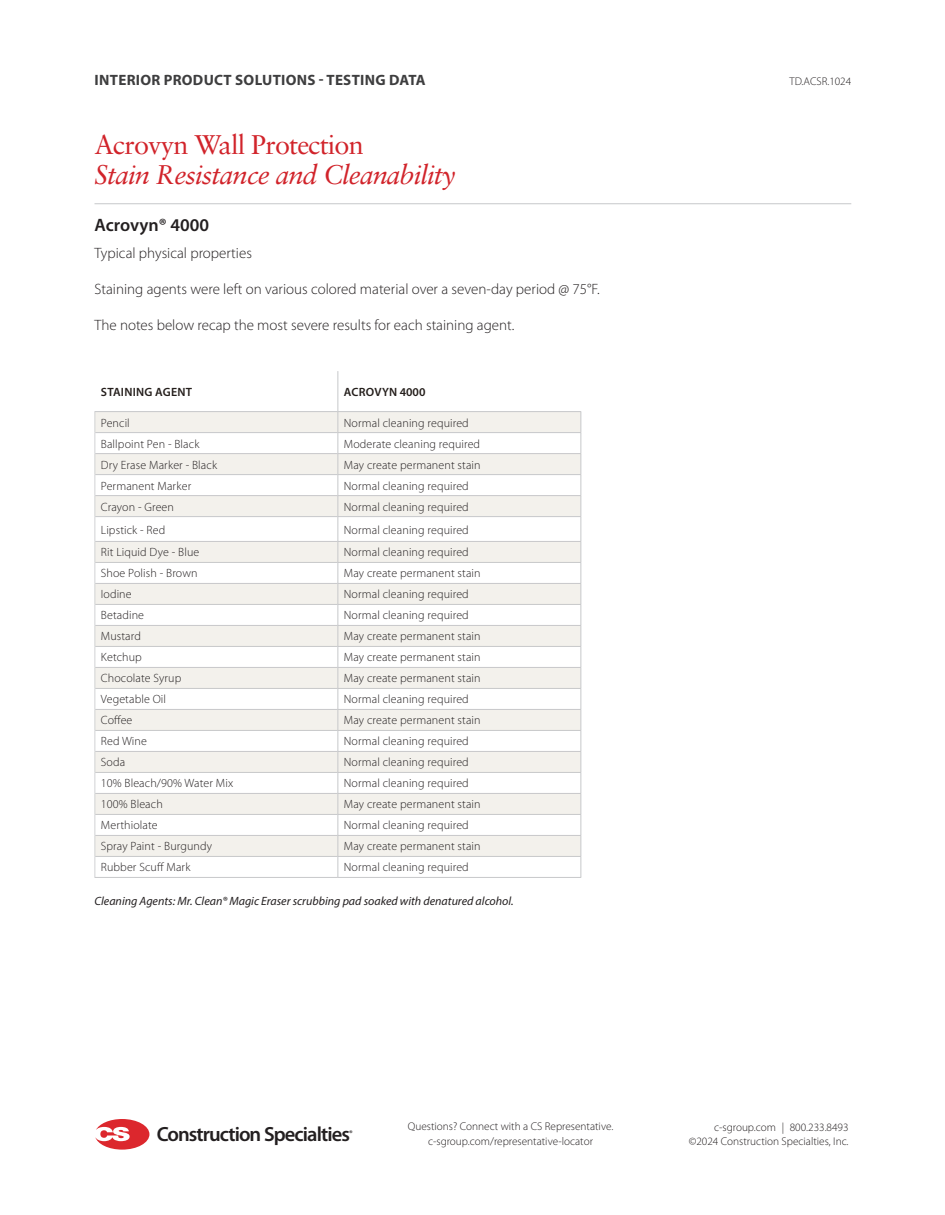
<style>
.page{position:relative;width:945px;height:1215px;background:#fff}
.page>*{position:absolute;margin:0;border:0;box-sizing:border-box;transform-origin:0 0}
.Red_Title{font:italic 27px "Sabon LT Pro";letter-spacing:-.03em;color:#d1232a}
.Red_Title-2{font:27px "Sabon LT Pro";letter-spacing:-.03em;color:#d1232a}
.t1{font:600 20.55px "Myriad Pro";letter-spacing:-.045em;color:#231f20}
.Bullet_List_Subhead_w_Rule{font:600 18px "Myriad Pro";color:#231f20}
.t2{font:300 15px "Myriad Pro";color:#231f20}
.t3{font:700 15px "Myriad Pro";letter-spacing:.02em;color:#3e3e3f}
.Light_Body_Copy__11pt{font:300 12px "Myriad Pro";letter-spacing:.01em;color:#231f20}
.t4{font:italic 12px "Myriad Pro";color:#231f20}
.Light_Body_Copy__11pt-2{font:600 12px "Myriad Pro";letter-spacing:.02em;color:#241e1b}
.t5{font:300 11.25px/14.2px "Myriad Pro";color:#231f20;text-align:center}
.t6{font:600 8.25px "Myriad Pro";color:#231f20}
</style>
<div class="page">
<svg style="left:95px;top:1119px;width:54px;height:31px"></svg>
<hr style="left:94px;top:203px;width:757px;height:1px;background:#c7c8ca">
<div style="left:95px;top:412px;width:485px;height:20px;background:#f3f1ec"></div>
<svg style="left:95px;top:433px;width:485px;height:444px"></svg>
<hr style="left:94px;top:411px;width:244px;height:1px;background:#c7c8ca">
<hr style="left:95px;top:432px;width:243px;height:1px;background:#c7c8ca">
<hr style="left:338px;top:432px;width:243px;height:1px;background:#c7c8ca">
<hr style="left:338px;top:453px;width:243px;height:1px;background:#c7c8ca">
<hr style="left:338px;top:474px;width:243px;height:1px;background:#c7c8ca">
<hr style="left:338px;top:495px;width:243px;height:1px;background:#c7c8ca">
<hr style="left:338px;top:516px;width:243px;height:1px;background:#c7c8ca">
<hr style="left:338px;top:541px;width:243px;height:1px;background:#c7c8ca">
<hr style="left:338px;top:562px;width:243px;height:1px;background:#c7c8ca">
<hr style="left:338px;top:583px;width:243px;height:1px;background:#c7c8ca">
<hr style="left:338px;top:604px;width:243px;height:1px;background:#c7c8ca">
<hr style="left:338px;top:625px;width:243px;height:1px;background:#c7c8ca">
<hr style="left:338px;top:646px;width:243px;height:1px;background:#c7c8ca">
<hr style="left:338px;top:667px;width:243px;height:1px;background:#c7c8ca">
<hr style="left:338px;top:688px;width:243px;height:1px;background:#c7c8ca">
<hr style="left:338px;top:709px;width:243px;height:1px;background:#c7c8ca">
<hr style="left:338px;top:730px;width:243px;height:1px;background:#c7c8ca">
<hr style="left:338px;top:751px;width:243px;height:1px;background:#c7c8ca">
<hr style="left:338px;top:772px;width:243px;height:1px;background:#c7c8ca">
<hr style="left:338px;top:793px;width:243px;height:1px;background:#c7c8ca">
<hr style="left:338px;top:814px;width:243px;height:1px;background:#c7c8ca">
<hr style="left:338px;top:835px;width:243px;height:1px;background:#c7c8ca">
<hr style="left:338px;top:856px;width:243px;height:1px;background:#c7c8ca">
<svg style="left:338px;top:412px;width:1px;height:465px"></svg>
<svg style="left:580px;top:412px;width:1px;height:465px"></svg>
<hr style="left:338px;top:877px;width:243px;height:1px;background:#c7c8ca">
<svg style="left:94px;top:412px;width:1px;height:465px"></svg>
<hr style="left:95px;top:453px;width:243px;height:1px;background:#c7c8ca">
<hr style="left:95px;top:474px;width:243px;height:1px;background:#c7c8ca">
<hr style="left:95px;top:495px;width:243px;height:1px;background:#c7c8ca">
<hr style="left:95px;top:516px;width:243px;height:1px;background:#c7c8ca">
<hr style="left:95px;top:541px;width:243px;height:1px;background:#c7c8ca">
<hr style="left:95px;top:562px;width:243px;height:1px;background:#c7c8ca">
<hr style="left:95px;top:583px;width:243px;height:1px;background:#c7c8ca">
<hr style="left:95px;top:604px;width:243px;height:1px;background:#c7c8ca">
<hr style="left:95px;top:625px;width:243px;height:1px;background:#c7c8ca">
<hr style="left:95px;top:646px;width:243px;height:1px;background:#c7c8ca">
<hr style="left:95px;top:667px;width:243px;height:1px;background:#c7c8ca">
<hr style="left:95px;top:688px;width:243px;height:1px;background:#c7c8ca">
<hr style="left:95px;top:709px;width:243px;height:1px;background:#c7c8ca">
<hr style="left:95px;top:730px;width:243px;height:1px;background:#c7c8ca">
<hr style="left:95px;top:751px;width:243px;height:1px;background:#c7c8ca">
<hr style="left:95px;top:772px;width:243px;height:1px;background:#c7c8ca">
<hr style="left:95px;top:793px;width:243px;height:1px;background:#c7c8ca">
<hr style="left:95px;top:814px;width:243px;height:1px;background:#c7c8ca">
<hr style="left:95px;top:835px;width:243px;height:1px;background:#c7c8ca">
<hr style="left:95px;top:856px;width:243px;height:1px;background:#c7c8ca">
<hr style="left:94px;top:877px;width:244px;height:1px;background:#c7c8ca">
<hr style="left:338px;top:371px;width:1px;height:40px;background:#c7c8ca">
<hr style="left:338px;top:411px;width:243px;height:1px;background:#c7c8ca">
<p class="t3" style="left:95px;top:72px;width:333px">INTERIOR PRODUCT SOLUTIONS - TESTING DATA</p>
<p class="Red_Title-2" style="left:94px;top:128px;width:271px">Acrovyn Wall Protection</p>
<p class="Red_Title" style="left:94px;top:157px;width:363px">Stain Resistance and Cleanability</p>
<p class="Bullet_List_Subhead_w_Rule" style="left:94px;top:213px;width:116px">Acrovyn® 4000</p>
<p class="t2" style="left:94px;top:244px;width:159px">Typical physical properties</p>
<p class="t2" style="left:94px;top:280px;width:507px">Staining agents were left on various colored material over a seven-day period @ 75°F.</p>
<p class="t2" style="left:94px;top:316px;width:421px">The notes below recap the most severe results for each staining agent.</p>
<p class="Light_Body_Copy__11pt-2" style="left:101px;top:384px;width:93px">STAINING AGENT</p>
<p class="Light_Body_Copy__11pt-2" style="left:344px;top:384px;width:83px">ACROVYN 4000</p>
<p class="Light_Body_Copy__11pt" style="left:101px;top:415px;width:30px">Pencil</p>
<p class="Light_Body_Copy__11pt" style="left:344px;top:415px;width:126px">Normal cleaning required</p>
<p class="Light_Body_Copy__11pt" style="left:101px;top:436px;width:100px">Ballpoint Pen - Black</p>
<p class="Light_Body_Copy__11pt" style="left:344px;top:436px;width:138px">Moderate cleaning required</p>
<p class="Light_Body_Copy__11pt" style="left:101px;top:457px;width:118px">Dry Erase Marker - Black</p>
<p class="Light_Body_Copy__11pt" style="left:344px;top:457px;width:138px">May create permanent stain</p>
<p class="Light_Body_Copy__11pt" style="left:101px;top:478px;width:92px">Permanent Marker</p>
<p class="Light_Body_Copy__11pt" style="left:344px;top:478px;width:126px">Normal cleaning required</p>
<p class="Light_Body_Copy__11pt" style="left:101px;top:499px;width:75px">Crayon - Green</p>
<p class="Light_Body_Copy__11pt" style="left:344px;top:499px;width:126px">Normal cleaning required</p>
<p class="Light_Body_Copy__11pt" style="left:101px;top:522px;width:66px">Lipstick - Red</p>
<p class="Light_Body_Copy__11pt" style="left:344px;top:522px;width:126px">Normal cleaning required</p>
<p class="Light_Body_Copy__11pt" style="left:101px;top:545px;width:100px">Rit Liquid Dye - Blue</p>
<p class="Light_Body_Copy__11pt" style="left:344px;top:545px;width:126px">Normal cleaning required</p>
<p class="Light_Body_Copy__11pt" style="left:101px;top:566px;width:98px">Shoe Polish - Brown</p>
<p class="Light_Body_Copy__11pt" style="left:344px;top:566px;width:138px">May create permanent stain</p>
<p class="Light_Body_Copy__11pt" style="left:101px;top:587px;width:32px">Iodine</p>
<p class="Light_Body_Copy__11pt" style="left:344px;top:587px;width:126px">Normal cleaning required</p>
<p class="Light_Body_Copy__11pt" style="left:101px;top:608px;width:45px">Betadine</p>
<p class="Light_Body_Copy__11pt" style="left:344px;top:608px;width:126px">Normal cleaning required</p>
<p class="Light_Body_Copy__11pt" style="left:101px;top:629px;width:42px">Mustard</p>
<p class="Light_Body_Copy__11pt" style="left:344px;top:629px;width:138px">May create permanent stain</p>
<p class="Light_Body_Copy__11pt" style="left:101px;top:650px;width:43px">Ketchup</p>
<p class="Light_Body_Copy__11pt" style="left:344px;top:650px;width:138px">May create permanent stain</p>
<p class="Light_Body_Copy__11pt" style="left:101px;top:671px;width:82px">Chocolate Syrup</p>
<p class="Light_Body_Copy__11pt" style="left:344px;top:671px;width:138px">May create permanent stain</p>
<p class="Light_Body_Copy__11pt" style="left:101px;top:692px;width:67px">Vegetable Oil</p>
<p class="Light_Body_Copy__11pt" style="left:344px;top:692px;width:126px">Normal cleaning required</p>
<p class="Light_Body_Copy__11pt" style="left:101px;top:713px;width:33px">Coffee</p>
<p class="Light_Body_Copy__11pt" style="left:344px;top:713px;width:138px">May create permanent stain</p>
<p class="Light_Body_Copy__11pt" style="left:101px;top:734px;width:48px">Red Wine</p>
<p class="Light_Body_Copy__11pt" style="left:344px;top:734px;width:126px">Normal cleaning required</p>
<p class="Light_Body_Copy__11pt" style="left:101px;top:755px;width:26px">Soda</p>
<p class="Light_Body_Copy__11pt" style="left:344px;top:755px;width:126px">Normal cleaning required</p>
<p class="Light_Body_Copy__11pt" style="left:101px;top:776px;width:134px">10% Bleach/90% Water Mix</p>
<p class="Light_Body_Copy__11pt" style="left:344px;top:776px;width:126px">Normal cleaning required</p>
<p class="Light_Body_Copy__11pt" style="left:101px;top:797px;width:63px">100% Bleach</p>
<p class="Light_Body_Copy__11pt" style="left:344px;top:797px;width:138px">May create permanent stain</p>
<p class="Light_Body_Copy__11pt" style="left:101px;top:818px;width:58px">Merthiolate</p>
<p class="Light_Body_Copy__11pt" style="left:344px;top:818px;width:126px">Normal cleaning required</p>
<p class="Light_Body_Copy__11pt" style="left:101px;top:839px;width:113px">Spray Paint - Burgundy</p>
<p class="Light_Body_Copy__11pt" style="left:344px;top:839px;width:138px">May create permanent stain</p>
<p class="Light_Body_Copy__11pt" style="left:101px;top:860px;width:91px">Rubber Scuff Mark</p>
<p class="Light_Body_Copy__11pt" style="left:344px;top:860px;width:126px">Normal cleaning required</p>
<p class="t4" style="left:94px;top:894px;width:421px">Cleaning Agents: Mr. Clean® Magic Eraser scrubbing pad soaked with denatured alcohol.</p>
<p class="t5" style="left:789px;top:74px;width:63px">TD.ACSR.1024</p>
<p class="t5" style="left:408px;top:1119px;width:207px">Questions? Connect with a CS Representative. c-sgroup.com/representative-locator</p>
<p class="t5" style="left:714px;top:1120px;width:136px">c-sgroup.com | 800.233.8493</p>
<h2 class="t1" style="left:157px;top:1121px;width:195px">Construction Specialties</h2>
<p class="t5" style="left:689px;top:1134px;width:161px">©2024 Construction Specialties, Inc.</p>
<p class="t6" style="left:349px;top:1128px;width:5px">®</p>
</div>
